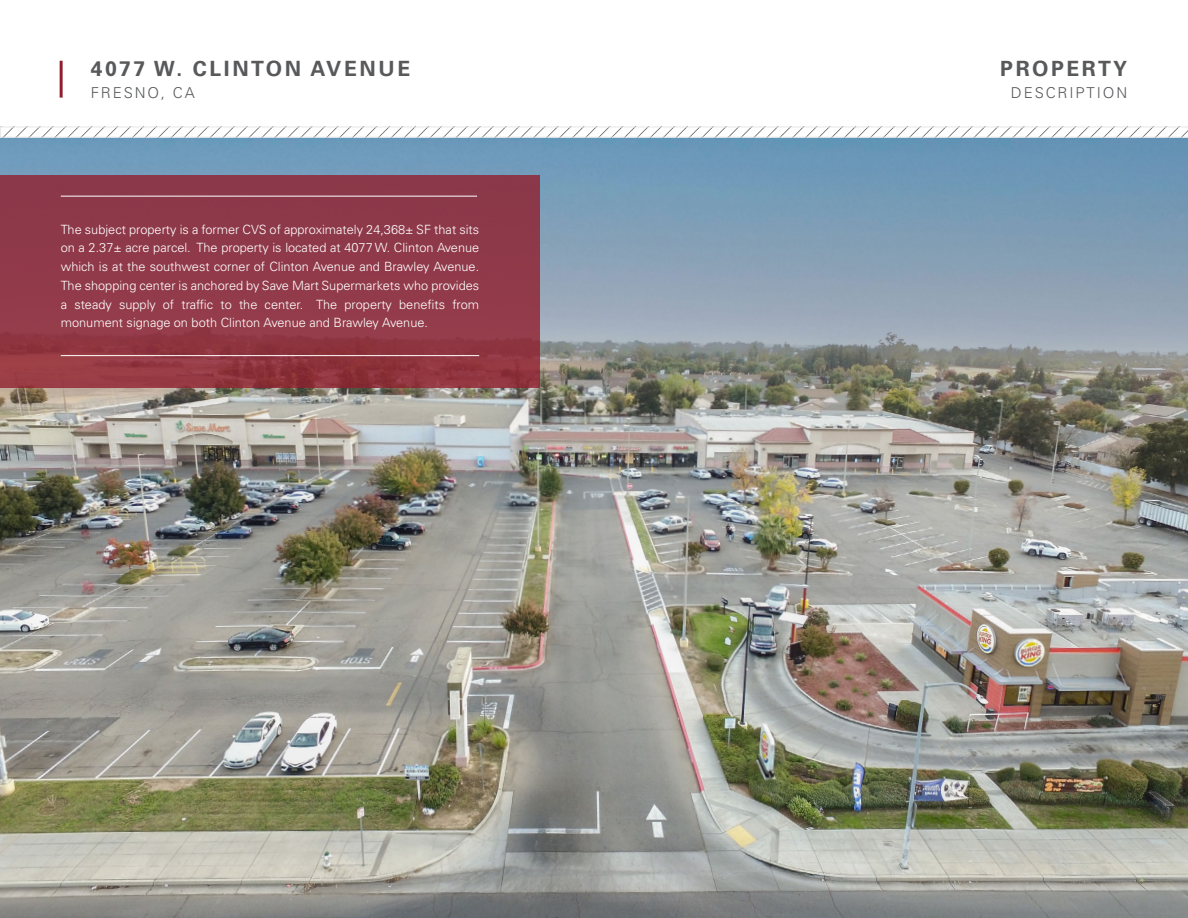
<style>
.page{position:relative;width:1188px;height:918px;background:#fff}
.page>*{position:absolute;margin:0;border:0;box-sizing:border-box;transform-origin:0 0}
.t1{font:700 21px "Univers LT Pro 65";letter-spacing:.125em;color:#58595b}
.t2{font:300 15px "Univers LT Pro 45";letter-spacing:.125em;color:#58595b}
.t3{font:300 12.75px/18.8px "Univers LT Pro 45";color:#fff;text-align:justify}
</style>
<div class="page">
<img style="left:0;top:138px;width:1188px;height:780px">
<div style="left:0;top:175px;width:540px;height:213px;background:linear-gradient(to bottom,#8c3b4e,#943741)"></div>
<hr style="left:61px;top:196px;width:416px;height:1px;background:#fff">
<hr style="left:61px;top:355px;width:418px;height:1px;background:#fff">
<svg style="left:4px;top:129px;width:1182px;height:7px"></svg>
<div style="left:0;top:127px;width:1188px;height:11px;border:1px solid #e6e7e8"></div>
<hr style="left:60px;top:61px;width:3px;height:37px;background:#901f2e">
<h1 class="t1" style="left:91px;top:54px;width:321px">4077 W. CLINTON AVENUE</h1>
<p class="t2" style="left:91px;top:82px;width:106px">FRESNO, CA</p>
<p class="t3" style="left:61px;top:219px;width:420px">The subject property is a former CVS of approximately 24,368± SF that sits on a 2.37± acre parcel. The property is located at 4077 W. Clinton Avenue which is at the southwest corner of Clinton Avenue and Brawley Avenue.<br>The shopping center is anchored by Save Mart Supermarkets who provides a steady supply of traffic to the center. The property benefits from monument signage on both Clinton Avenue and Brawley Avenue.</p>
<h1 class="t1" style="left:1000px;top:54px;width:129px">PROPERTY</h1>
<p class="t2" style="left:1011px;top:82px;width:118px">DESCRIPTION</p>
</div>
